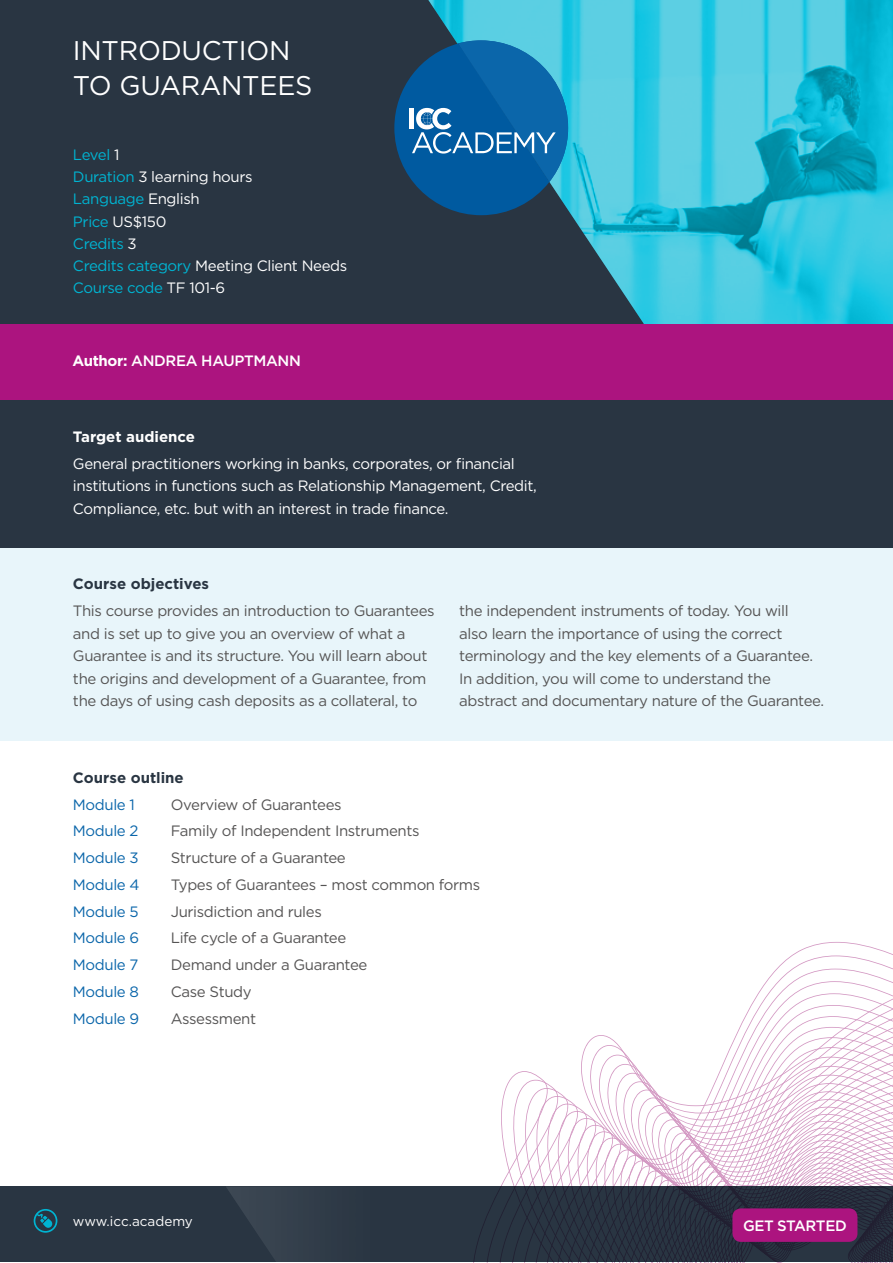
<style>
.page{position:relative;width:893px;height:1263px;background:#fff}
.page>*{position:absolute;margin:0;border:0;box-sizing:border-box;transform-origin:0 0}
.t1{font:27px/34.5px "Gotham";letter-spacing:-.01em;color:#fff}
.t2{font:15px/22.5px "Gotham";letter-spacing:-.025em;color:#555454}
.t3{font:15px/22.5px "Gotham";letter-spacing:-.025em;color:#fff}
.t4{font:15px/22.2px "Gotham";letter-spacing:-.025em;color:#00b4d2}
.t5{font:15px "Gotham";letter-spacing:-.025em;color:#0b66aa}
.t6{font:500 15px "Gotham";letter-spacing:-.025em;color:#fff}
.t7{font:700 15px "Gotham";color:#293542}
.t8{font:700 15px "Gotham";color:#fff}
.t9{font:13.5px "Gotham";color:#fff}
.s1{color:#fff}
.s2{font-weight:700}
</style>
<div class="page">
<div style="left:0;top:0;width:893px;height:324px;background:#293542"></div>
<div style="left:0;top:548px;width:893px;height:193px;background:#e8f5fa"></div>
<div style="left:0;top:1186px;width:893px;height:76px;background:#293542"></div>
<svg style="left:34px;top:1209px;width:23px;height:24px"></svg>
<img style="left:226px;top:1187px;width:72px;height:75px">
<div style="left:0;top:400px;width:893px;height:148px;background:#293542"></div>
<svg style="left:758px;top:981px;width:135px;height:12px"></svg>
<svg style="left:751px;top:993px;width:142px;height:12px"></svg>
<svg style="left:745px;top:1005px;width:148px;height:11px"></svg>
<svg style="left:739px;top:1016px;width:154px;height:11px"></svg>
<svg style="left:473px;top:1027px;width:420px;height:235px"></svg>
<img style="left:428px;top:0;width:465px;height:324px">
<svg style="left:394px;top:40px;width:174px;height:175px;background:#18679d"></svg>
<div style="left:0;top:324px;width:893px;height:76px;background:#ac147f"></div>
<div style="left:732px;top:1208px;width:125px;height:34px;background:#ac147f;border-radius:9px"></div>
<h1 class="t1" style="left:73px;top:33px;width:241px">INTRODUCTION<br>TO GUARANTEES</h1>
<p class="t4" style="left:73px;top:143px;width:276px">Level <span class="s1">1<br></span>Duration <span class="s1">3 learning hours<br></span>Language <span class="s1">English<br></span>Price <span class="s1">US$150<br></span>Credits <span class="s1">3<br></span>Credits category <span class="s1">Meeting Client Needs<br></span>Course code <span class="s1">TF 101-6</span></p>
<p class="t6" style="left:72px;top:351px;width:230px"><span class="s2">Author:</span> ANDREA HAUPTMANN</p>
<p class="t8" style="left:73px;top:427px;width:124px">Target audience</p>
<p class="t3" style="left:73px;top:452px;width:465px">General practitioners working in banks, corporates, or financial institutions in functions such as Relationship Management, Credit,<br>Compliance, etc. but with an interest in trade finance.</p>
<p class="t7" style="left:73px;top:574px;width:138px">Course objectives</p>
<p class="t2" style="left:73px;top:599px;width:363px">This course provides an introduction to Guarantees and is set up to give you an overview of what a Guarantee is and its structure. You will learn about the origins and development of a Guarantee, from the days of using cash deposits as a collateral, to</p>
<p class="t2" style="left:459px;top:599px;width:367px">the independent instruments of today. You will<br>also learn the importance of using the correct terminology and the key elements of a Guarantee.<br>In addition, you will come to understand the abstract and documentary nature of the Guarantee.</p>
<p class="t7" style="left:73px;top:768px;width:112px">Course outline</p>
<p class="t5" style="left:73px;top:795px;width:63px">Module 1</p>
<p class="t2" style="left:171px;top:793px;width:172px">Overview of Guarantees</p>
<p class="t5" style="left:73px;top:821px;width:67px">Module 2</p>
<p class="t2" style="left:171px;top:819px;width:250px">Family of Independent Instruments</p>
<p class="t5" style="left:73px;top:848px;width:67px">Module 3</p>
<p class="t2" style="left:171px;top:846px;width:177px">Structure of a Guarantee</p>
<p class="t5" style="left:73px;top:875px;width:68px">Module 4</p>
<p class="t2" style="left:171px;top:873px;width:311px">Types of Guarantees – most common forms</p>
<p class="t5" style="left:73px;top:902px;width:67px">Module 5</p>
<p class="t2" style="left:171px;top:900px;width:153px">Jurisdiction and rules</p>
<p class="t5" style="left:73px;top:928px;width:68px">Module 6</p>
<p class="t2" style="left:171px;top:926px;width:177px">Life cycle of a Guarantee</p>
<p class="t5" style="left:73px;top:955px;width:67px">Module 7</p>
<p class="t2" style="left:171px;top:953px;width:198px">Demand under a Guarantee</p>
<p class="t5" style="left:73px;top:982px;width:68px">Module 8</p>
<p class="t2" style="left:171px;top:980px;width:82px">Case Study</p>
<p class="t5" style="left:73px;top:1009px;width:68px">Module 9</p>
<p class="t2" style="left:171px;top:1007px;width:87px">Assessment</p>
<p class="t9" style="left:73px;top:1213px;width:121px">www.icc.academy</p>
<p class="t6" style="left:743px;top:1215px;width:105px">GET STARTED</p>
</div>
